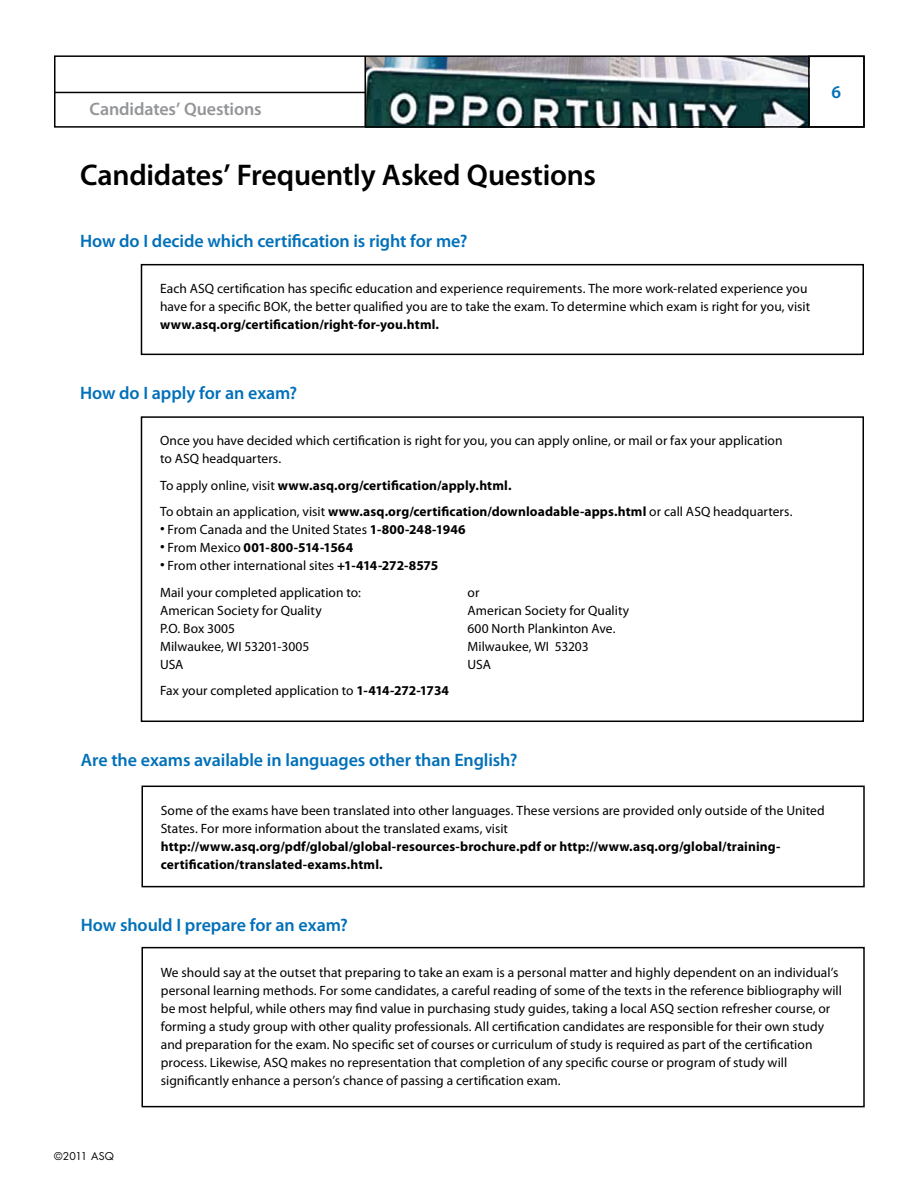
<style>
.page{position:relative;width:918px;height:1188px;background:#fff}
.page>*{position:absolute;margin:0;border:0;box-sizing:border-box;transform-origin:0 0}
.t1{font:600 30px "Myriad Pro";letter-spacing:-.01em;color:#000}
.t2{font:600 18px "Myriad Pro";letter-spacing:-.005em;color:#0070b9}
.t3{font:600 18px "Myriad Pro";letter-spacing:-.005em;color:#939598}
.t4{font:13.5px/18px "Myriad Pro";letter-spacing:.005em;color:#000}
.t5{font:700 13.5px/26.5px "Myriad Pro";letter-spacing:.01em;color:#000}
.t6{font:10.5px "Futura";letter-spacing:.015em;color:#000}
.s1{font-weight:400}
.s2{font-size:16.5px}
.s3{font-weight:700}
.s4{font-weight:400;font-size:16.5px}
</style>
<div class="page">
<img style="left:366px;top:58px;width:442px;height:67px">
<div style="left:54px;top:55px;width:811px;height:73px;border:2px solid #000"></div>
<hr style="left:364px;top:56px;width:2px;height:71px;background:#000">
<hr style="left:54px;top:92px;width:311px;height:1px;background:#000">
<div style="left:808px;top:56px;width:57px;height:72px;border:2px solid #000"></div>
<div style="left:141px;top:947px;width:724px;height:160px;border:2px solid #000"></div>
<div style="left:141px;top:416px;width:723px;height:306px;border:2px solid #000"></div>
<div style="left:141px;top:264px;width:723px;height:91px;border:2px solid #000"></div>
<div style="left:141px;top:786px;width:724px;height:101px;border:2px solid #000"></div>
<h2 class="t3" style="left:90px;top:98px;width:174px">Candidates’ Questions</h2>
<h1 class="t1" style="left:80px;top:155px;width:517px">Candidates’ Frequently Asked Questions</h1>
<h2 class="t2" style="left:80px;top:230px;width:389px">How do I decide which certification is right for me?</h2>
<p class="t4" style="left:160px;top:279px;width:652px">Each ASQ certification has specific education and experience requirements. The more work-related experience you have for a specific BOK, the better qualified you are to take the exam. To determine which exam is right for you, visit</p>
<p class="t5" style="left:160px;top:311px;width:281px">www.asq.org/certification/right-for-you.html.</p>
<h2 class="t2" style="left:80px;top:381px;width:219px">How do I apply for an exam?</h2>
<p class="t4" style="left:160px;top:432px;width:624px">Once you have decided which certification is right for you, you can apply online, or mail or fax your application to ASQ headquarters.</p>
<p class="t5" style="left:160px;top:472px;width:634px"><span class="s1">To apply online, visit</span> www.asq.org/certification/apply.html.<br><span class="s1">To obtain an application, visit</span> www.asq.org/certification/downloadable-apps.html <span class="s1">or call ASQ headquarters.</span></p>
<p class="t4" style="left:160px;top:521px;width:307px"><span class="s2">•</span> From Canada and the United States <span class="s3">1-800-248-1946</span></p>
<p class="t5" style="left:160px;top:534px;width:195px"><span class="s4">•</span> <span class="s1">From Mexico</span> 001-800-514-1564</p>
<p class="t4" style="left:160px;top:552px;width:280px;line-height:26.5px"><span class="s2">•</span> From other international sites <span class="s3">+1-414-272-8575<br></span>Mail your completed application to:</p>
<p class="t4" style="left:468px;top:583px;width:13px">or</p>
<p class="t4" style="left:160px;top:601px;width:163px">American Society for Quality</p>
<p class="t4" style="left:468px;top:601px;width:163px">American Society for Quality</p>
<p class="t4" style="left:160px;top:619px;width:76px">P.O. Box 3005</p>
<p class="t4" style="left:468px;top:619px;width:149px">600 North Plankinton Ave.</p>
<p class="t4" style="left:160px;top:637px;width:151px">Milwaukee, WI 53201-3005</p>
<p class="t4" style="left:468px;top:637px;width:123px">Milwaukee, WI 53203</p>
<p class="t4" style="left:160px;top:655px;width:25px">USA</p>
<p class="t4" style="left:468px;top:655px;width:25px">USA</p>
<p class="t4" style="left:160px;top:682px;width:291px">Fax your completed application to <span class="s3">1-414-272-1734</span></p>
<h2 class="t2" style="left:832px;top:81px;width:11px">6</h2>
<h2 class="t2" style="left:81px;top:749px;width:438px">Are the exams available in languages other than English?</h2>
<p class="t4" style="left:161px;top:801px;width:665px">Some of the exams have been translated into other languages. These versions are provided only outside of the United<br>States. For more information about the translated exams, visit</p>
<p class="t5" style="left:161px;top:837px;width:621px;line-height:18px">http://www.asq.org/pdf/global/global-resources-brochure.pdf or http://www.asq.org/global/training&shy;certification/translated-exams.html.</p>
<h2 class="t2" style="left:81px;top:913px;width:268px">How should I prepare for an exam?</h2>
<p class="t6" style="left:54px;top:1149px;width:61px">©2011 ASQ</p>
<p class="t4" style="left:161px;top:963px;width:683px">We should say at the outset that preparing to take an exam is a personal matter and highly dependent on an individual’s personal learning methods. For some candidates, a careful reading of some of the texts in the reference bibliography will be most helpful, while others may find value in purchasing study guides, taking a local ASQ section refresher course, or forming a study group with other quality professionals. All certification candidates are responsible for their own study and preparation for the exam. No specific set of courses or curriculum of study is required as part of the certification process. Likewise, ASQ makes no representation that completion of any specific course or program of study will significantly enhance a person’s chance of passing a certification exam.</p>
</div>
